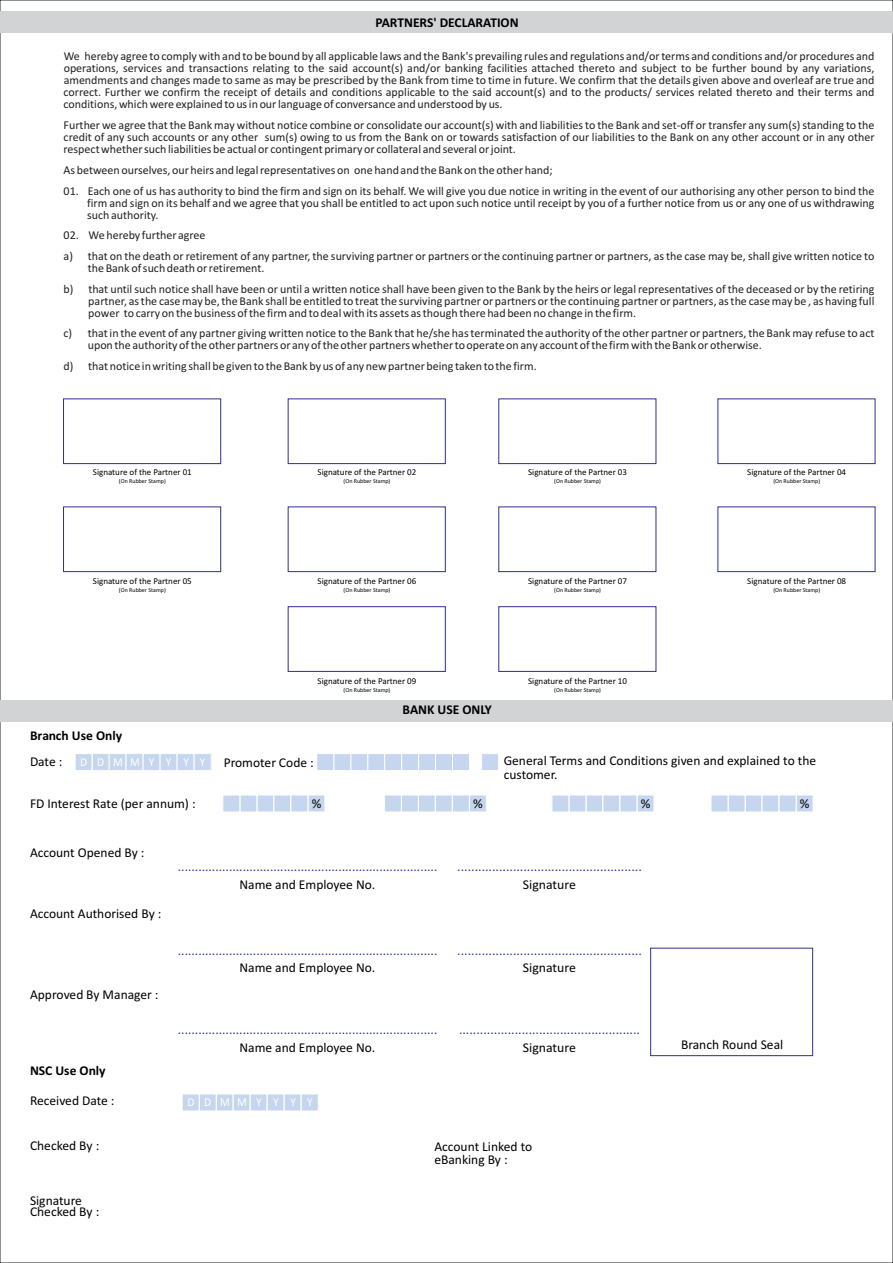
<style>
.page{position:relative;width:893px;height:1263px;background:#fff}
.page>*{position:absolute;margin:0;border:0;box-sizing:border-box;transform-origin:0 0}
.t1{font:13.5px "Calibri";color:#2e3092}
.t2{font:13.5px/13.2px "Calibri";color:#000}
.t3{font:700 13.5px "Calibri";color:#000}
.t4{font:12px/12px "Calibri";color:#231f20}
.t5{font:12px "Calibri";letter-spacing:.785em;color:#fff;scale:.95 1}
.t6{font:9px "Calibri";color:#000}
.t7{font:6px "Calibri";color:#000}
</style>
<div class="page">
<div style="left:0;top:12px;width:893px;height:21px;background:#d1d3d4"></div>
<div style="left:717px;top:398px;width:158px;height:66px;border:1px solid #2e3092"></div>
<div style="left:498px;top:398px;width:158px;height:66px;border:1px solid #2e3092"></div>
<div style="left:288px;top:398px;width:158px;height:66px;border:1px solid #2e3092"></div>
<div style="left:63px;top:398px;width:158px;height:66px;border:1px solid #2e3092"></div>
<div style="left:717px;top:506px;width:158px;height:66px;border:1px solid #2e3092"></div>
<div style="left:498px;top:506px;width:158px;height:66px;border:1px solid #2e3092"></div>
<div style="left:288px;top:506px;width:158px;height:66px;border:1px solid #2e3092"></div>
<div style="left:63px;top:506px;width:158px;height:66px;border:1px solid #2e3092"></div>
<div style="left:0;top:700px;width:893px;height:21px;background:#d1d3d4"></div>
<div style="left:498px;top:606px;width:158px;height:66px;border:1px solid #2e3092"></div>
<div style="left:288px;top:606px;width:158px;height:66px;border:1px solid #2e3092"></div>
<svg style="left:75px;top:753px;width:137px;height:18px;background:#cfddf0"></svg>
<svg style="left:317px;top:754px;width:152px;height:16px;background:#c8d8ef"></svg>
<svg style="left:650px;top:947px;width:163px;height:109px"></svg>
<svg style="left:482px;top:754px;width:16px;height:16px"></svg>
<svg style="left:223px;top:795px;width:102px;height:17px;background:#ccdbf0"></svg>
<svg style="left:385px;top:795px;width:101px;height:17px;background:#cbdaef"></svg>
<svg style="left:552px;top:795px;width:102px;height:17px;background:#ccdbf0"></svg>
<svg style="left:711px;top:795px;width:102px;height:17px;background:#ccdbf0"></svg>
<svg style="left:182px;top:1094px;width:136px;height:17px;background:#ccdbf0"></svg>
<p class="t3" style="left:376px;top:17px;width:145px">PARTNERS' DECLARATION</p>
<p class="t4" style="left:64px;top:51px;width:812px;text-align:justify">We hereby agree to comply with and to be bound by all applicable laws and the Bank's prevailing rules and regulations and/or terms and conditions and/or procedures and operations, services and transactions relating to the said account(s) and/or banking facilities attached thereto and subject to be further bound by any variations, amendments and changes made to same as may be prescribed by the Bank from time to time in future. We confirm that the details given above and overleaf are true and correct. Further we confirm the receipt of details and conditions applicable to the said account(s) and to the products/ services related thereto and their terms and conditions, which were explained to us in our language of conversance and understood by us.</p>
<p class="t4" style="left:64px;top:120px;width:812px;text-align:justify">Further we agree that the Bank may without notice combine or consolidate our account(s) with and liabilities to the Bank and set-off or transfer any sum(s) standing to the credit of any such accounts or any other sum(s) owing to us from the Bank on or towards satisfaction of our liabilities to the Bank on any other account or in any other respect whether such liabilities be actual or contingent primary or collateral and several or joint.</p>
<p class="t4" style="left:64px;top:165px;width:491px">As between ourselves, our heirs and legal representatives on one hand and the Bank on the other hand;</p>
<p class="t4" style="left:87px;top:186px;width:789px;text-align:justify;text-indent:-24px">01. Each one of us has authority to bind the firm and sign on its behalf. We will give you due notice in writing in the event of our authorising any other person to bind the firm and sign on its behalf and we agree that you shall be entitled to act upon such notice until receipt by you of a further notice from us or any one of us withdrawing such authority.</p>
<p class="t4" style="left:64px;top:226px;width:812px;line-height:20.7px">02. We hereby further agree<br>a) that on the death or retirement of any partner, the surviving partner or partners or the continuing partner or partners, as the case may be, shall give written notice to</p>
<p class="t4" style="left:64px;top:259px;width:812px;line-height:20.7px;text-indent:24px">the Bank of such death or retirement.<br>b) that until such notice shall have been or until a written notice shall have been given to the Bank by the heirs or legal representatives of the deceased or by the retiring</p>
<p class="t4" style="left:88px;top:296px;width:788px">partner, as the case may be, the Bank shall be entitled to treat the surviving partner or partners or the continuing partner or partners, as the case may be , as having full power to carry on the business of the firm and to deal with its assets as though there had been no change in the firm.</p>
<p class="t4" style="left:88px;top:328px;width:788px;text-indent:-24px">c) that in the event of any partner giving written notice to the Bank that he/she has terminated the authority of the other partner or partners, the Bank may refuse to act upon the authority of the other partners or any of the other partners whether to operate on any account of the firm with the Bank or otherwise.</p>
<p class="t4" style="left:64px;top:361px;width:475px">d) that notice in writing shall be given to the Bank by us of any new partner being taken to the firm.</p>
<p class="t6" style="left:93px;top:468px;width:100px">Signature of the Partner 01</p>
<p class="t7" style="left:119px;top:478px;width:48px">(On Rubber Stamp)</p>
<p class="t6" style="left:318px;top:468px;width:100px">Signature of the Partner 02</p>
<p class="t7" style="left:344px;top:478px;width:48px">(On Rubber Stamp)</p>
<p class="t6" style="left:528px;top:468px;width:100px">Signature of the Partner 03</p>
<p class="t7" style="left:554px;top:478px;width:48px">(On Rubber Stamp)</p>
<p class="t6" style="left:747px;top:468px;width:100px">Signature of the Partner 04</p>
<p class="t7" style="left:773px;top:478px;width:48px">(On Rubber Stamp)</p>
<p class="t6" style="left:93px;top:577px;width:100px">Signature of the Partner 05</p>
<p class="t7" style="left:119px;top:587px;width:48px">(On Rubber Stamp)</p>
<p class="t6" style="left:318px;top:577px;width:100px">Signature of the Partner 06</p>
<p class="t7" style="left:344px;top:587px;width:48px">(On Rubber Stamp)</p>
<p class="t6" style="left:528px;top:577px;width:100px">Signature of the Partner 07</p>
<p class="t7" style="left:554px;top:587px;width:48px">(On Rubber Stamp)</p>
<p class="t6" style="left:747px;top:577px;width:100px">Signature of the Partner 08</p>
<p class="t7" style="left:773px;top:587px;width:48px">(On Rubber Stamp)</p>
<p class="t6" style="left:318px;top:677px;width:100px">Signature of the Partner 09</p>
<p class="t7" style="left:344px;top:687px;width:48px">(On Rubber Stamp)</p>
<p class="t3" style="left:30px;top:730px;width:94px">Branch Use Only</p>
<p class="t2" style="left:30px;top:756px;width:34px">Date :</p>
<p class="t5" style="left:80px;top:757px;width:133px">DDMMY Y YY</p>
<p class="t2" style="left:224px;top:757px;width:92px">Promoter Code :</p>
<p class="t3" style="left:403px;top:704px;width:91px">BANK USE ONLY</p>
<p class="t6" style="left:528px;top:677px;width:100px">Signature of the Partner 10</p>
<p class="t7" style="left:554px;top:687px;width:48px">(On Rubber Stamp)</p>
<p class="t2" style="left:504px;top:755px;width:314px">General Terms and Conditions given and explained to the customer.</p>
<p class="t2" style="left:30px;top:798px;width:167px">FD Interest Rate (per annum) :</p>
<p class="t2" style="left:312px;top:798px;width:11px">%</p>
<p class="t2" style="left:473px;top:798px;width:11px">%</p>
<p class="t2" style="left:641px;top:798px;width:11px">%</p>
<p class="t2" style="left:800px;top:798px;width:11px">%</p>
<p class="t2" style="left:30px;top:847px;width:116px">Account Opened By :</p>
<p class="t2" style="left:30px;top:908px;width:133px">Account Authorised By :</p>
<p class="t2" style="left:30px;top:989px;width:130px">Approved By Manager :</p>
<p class="t1" style="left:178px;top:861px;width:261px">............................................................................</p>
<p class="t2" style="left:239px;top:879px;width:137px">Name and Employee No.</p>
<p class="t1" style="left:178px;top:945px;width:261px">............................................................................</p>
<p class="t2" style="left:239px;top:962px;width:137px">Name and Employee No.</p>
<p class="t1" style="left:178px;top:1024px;width:261px">............................................................................</p>
<p class="t2" style="left:239px;top:1042px;width:137px">Name and Employee No.</p>
<p class="t1" style="left:457px;top:861px;width:186px">.....................................................</p>
<p class="t2" style="left:523px;top:879px;width:54px">Signature</p>
<p class="t1" style="left:457px;top:945px;width:186px">.....................................................</p>
<p class="t2" style="left:523px;top:962px;width:54px">Signature</p>
<p class="t1" style="left:459px;top:1024px;width:183px">....................................................</p>
<p class="t2" style="left:523px;top:1041px;width:54px">Signature</p>
<p class="t2" style="left:681px;top:1039px;width:104px">Branch Round Seal</p>
<p class="t3" style="left:30px;top:1065px;width:77px">NSC Use Only</p>
<p class="t2" style="left:30px;top:1095px;width:86px">Received Date :</p>
<p class="t5" style="left:187px;top:1097px;width:133px">DDMMY Y YY</p>
<p class="t2" style="left:30px;top:1140px;width:71px">Checked By :</p>
<p class="t2" style="left:30px;top:1195px;width:71px;line-height:11.4px">Signature<br>Checked By :</p>
<p class="t2" style="left:434px;top:1141px;width:99px">Account Linked to eBanking By :</p>
</div>
